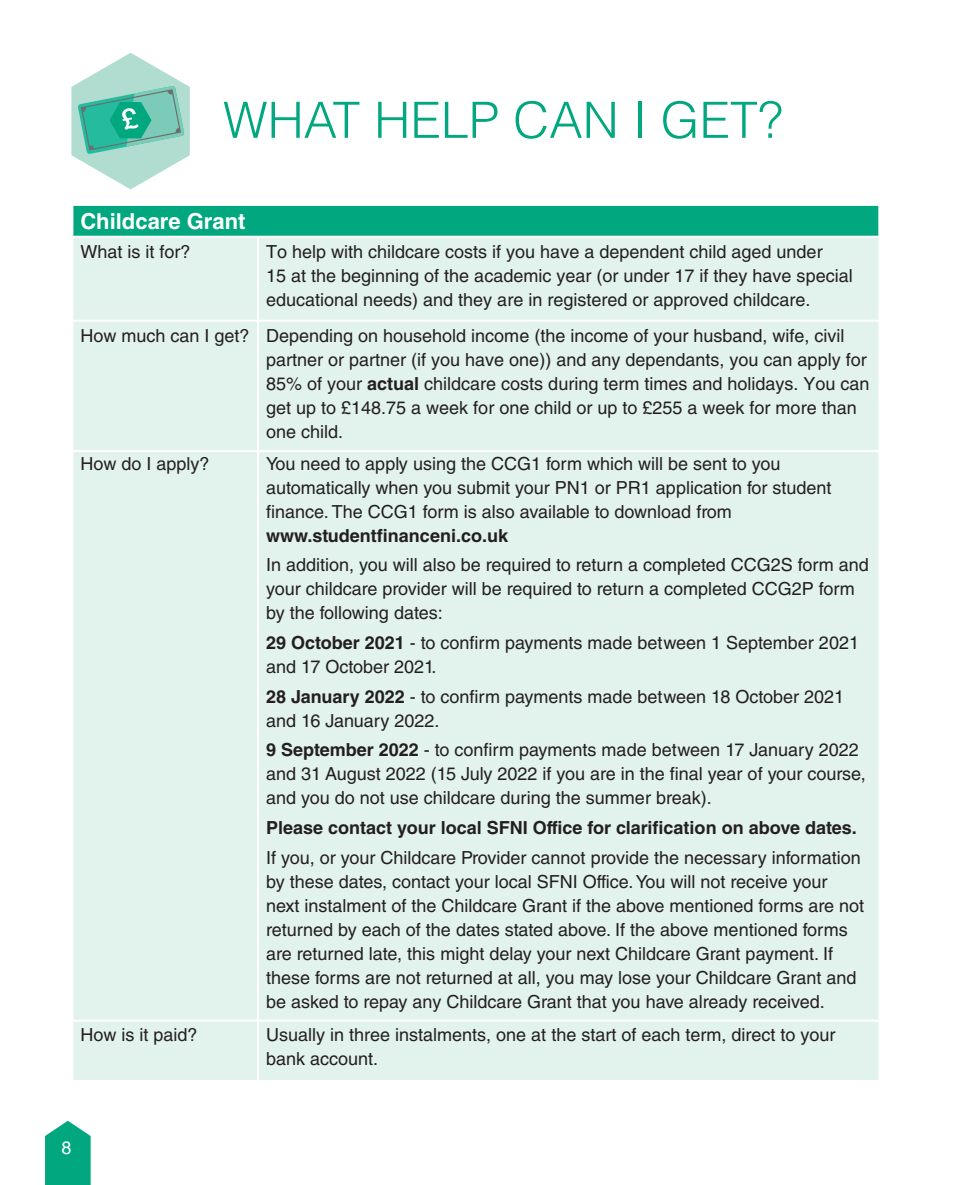
<style>
.page{position:relative;width:953px;height:1185px;background:#fff}
.page>*{position:absolute;margin:0;border:0;box-sizing:border-box;transform-origin:0 0}
.t1{font:300 50px "Helvetica LT Std";color:#00a77f}
.t2{font:700 22px "Helvetica LT Std";color:#fff}
.t3{font:18px/24px "Helvetica LT Std";color:#231f20}
.t4{font:700 18px "Helvetica LT Std";color:#231f20}
.t5{font:18px "Helvetica LT Std";color:#fff}
.s1{font-weight:700}
</style>
<div class="page">
<svg style="left:71px;top:53px;width:119px;height:136px"></svg>
<svg style="left:45px;top:1121px;width:46px;height:64px;background:#1fb18e"></svg>
<div style="left:72px;top:205px;width:807px;height:32px;background:#00a77f"></div>
<div style="left:72px;top:237px;width:186px;height:84px;background:#e2f2ed"></div>
<div style="left:258px;top:237px;width:621px;height:84px;background:#e2f2ed"></div>
<div style="left:72px;top:321px;width:186px;height:130px;background:#e2f2ed"></div>
<div style="left:258px;top:321px;width:621px;height:130px;background:#e2f2ed"></div>
<div style="left:72px;top:451px;width:186px;height:569px;background:#e2f2ed"></div>
<div style="left:258px;top:451px;width:621px;height:569px;background:#e2f2ed"></div>
<div style="left:72px;top:1020px;width:186px;height:61px;background:#e2f2ed"></div>
<div style="left:258px;top:1020px;width:621px;height:61px;background:#e2f2ed"></div>
<hr style="left:71px;top:238px;width:2px;height:82px;background:#fff">
<hr style="left:878px;top:238px;width:2px;height:82px;background:#fff">
<hr style="left:71px;top:322px;width:2px;height:128px;background:#fff">
<hr style="left:878px;top:322px;width:2px;height:128px;background:#fff">
<hr style="left:71px;top:450px;width:187px;height:2px;background:#fff">
<hr style="left:71px;top:452px;width:2px;height:567px;background:#fff">
<hr style="left:258px;top:450px;width:622px;height:2px;background:#fff">
<hr style="left:878px;top:452px;width:2px;height:567px;background:#fff">
<hr style="left:71px;top:1021px;width:2px;height:59px;background:#fff">
<hr style="left:878px;top:1021px;width:2px;height:59px;background:#fff">
<hr style="left:257px;top:238px;width:2px;height:82px;background:#fff">
<hr style="left:71px;top:320px;width:187px;height:2px;background:#fff">
<hr style="left:258px;top:320px;width:622px;height:2px;background:#fff">
<hr style="left:257px;top:322px;width:2px;height:128px;background:#fff">
<hr style="left:257px;top:452px;width:2px;height:567px;background:#fff">
<hr style="left:257px;top:1021px;width:2px;height:59px;background:#fff">
<hr style="left:71px;top:1080px;width:187px;height:2px;background:#fff">
<hr style="left:258px;top:1080px;width:622px;height:2px;background:#fff">
<hr style="left:71px;top:204px;width:187px;height:2px;background:#fff">
<hr style="left:71px;top:206px;width:2px;height:30px;background:#fff">
<hr style="left:258px;top:204px;width:622px;height:2px;background:#fff">
<hr style="left:71px;top:236px;width:187px;height:2px;background:#fff">
<hr style="left:258px;top:236px;width:622px;height:2px;background:#fff">
<hr style="left:71px;top:1019px;width:187px;height:2px;background:#fff">
<hr style="left:258px;top:1019px;width:622px;height:2px;background:#fff">
<hr style="left:878px;top:206px;width:2px;height:30px;background:#fff">
<p class="t1" style="left:223px;top:89px;width:561px">WHAT HELP CAN I GET?</p>
<p class="t2" style="left:80px;top:208px;width:167px">Childcare Grant</p>
<p class="t3" style="left:80px;top:239px;width:112px">What is it for?</p>
<p class="t3" style="left:266px;top:239px;width:588px">To help with childcare costs if you have a dependent child aged under<br>15 at the beginning of the academic year (or under 17 if they have special educational needs) and they are in registered or approved childcare.</p>
<p class="t3" style="left:80px;top:323px;width:171px">How much can I get?</p>
<p class="t3" style="left:266px;top:323px;width:605px">Depending on household income (the income of your husband, wife, civil partner or partner (if you have one)) and any dependants, you can apply for 85% of your <span class="s1">actual</span> childcare costs during term times and holidays. You can get up to £148.75 a week for one child or up to £255 a week for more than one child.</p>
<p class="t3" style="left:80px;top:451px;width:131px">How do I apply?</p>
<p class="t3" style="left:266px;top:451px;width:567px">You need to apply using the CCG1 form which will be sent to you automatically when you submit your PN1 or PR1 application for student finance. The CCG1 form is also available to download from</p>
<p class="t4" style="left:266px;top:524px;width:243px">www.studentfinanceni.co.uk</p>
<p class="t3" style="left:266px;top:553px;width:604px">In addition, you will also be required to return a completed CCG2S form and your childcare provider will be required to return a completed CCG2P form by the following dates:</p>
<p class="t3" style="left:266px;top:631px;width:594px"><span class="s1">29 October 2021</span> - to confirm payments made between 1 September 2021 and 17 October 2021.</p>
<p class="t3" style="left:266px;top:684px;width:579px"><span class="s1">28 January 2022</span> - to confirm payments made between 18 October 2021 and 16 January 2022.</p>
<p class="t3" style="left:266px;top:738px;width:601px"><span class="s1">9 September 2022</span> - to confirm payments made between 17 January 2022 and 31 August 2022 (15 July 2022 if you are in the final year of your course, and you do not use childcare during the summer break).</p>
<p class="t4" style="left:266px;top:817px;width:592px">Please contact your local SFNI Office for clarification on above dates.</p>
<p class="t3" style="left:266px;top:845px;width:599px">If you, or your Childcare Provider cannot provide the necessary information by these dates, contact your local SFNI Office. You will not receive your next instalment of the Childcare Grant if the above mentioned forms are not returned by each of the dates stated above. If the above mentioned forms are returned late, this might delay your next Childcare Grant payment. If these forms are not returned at all, you may lose your Childcare Grant and be asked to repay any Childcare Grant that you have already received.</p>
<p class="t3" style="left:80px;top:1023px;width:119px">How is it paid?</p>
<p class="t3" style="left:266px;top:1023px;width:571px">Usually in three instalments, one at the start of each term, direct to your bank account.</p>
<p class="t5" style="left:62px;top:1138px;width:12px">8</p>
</div>
